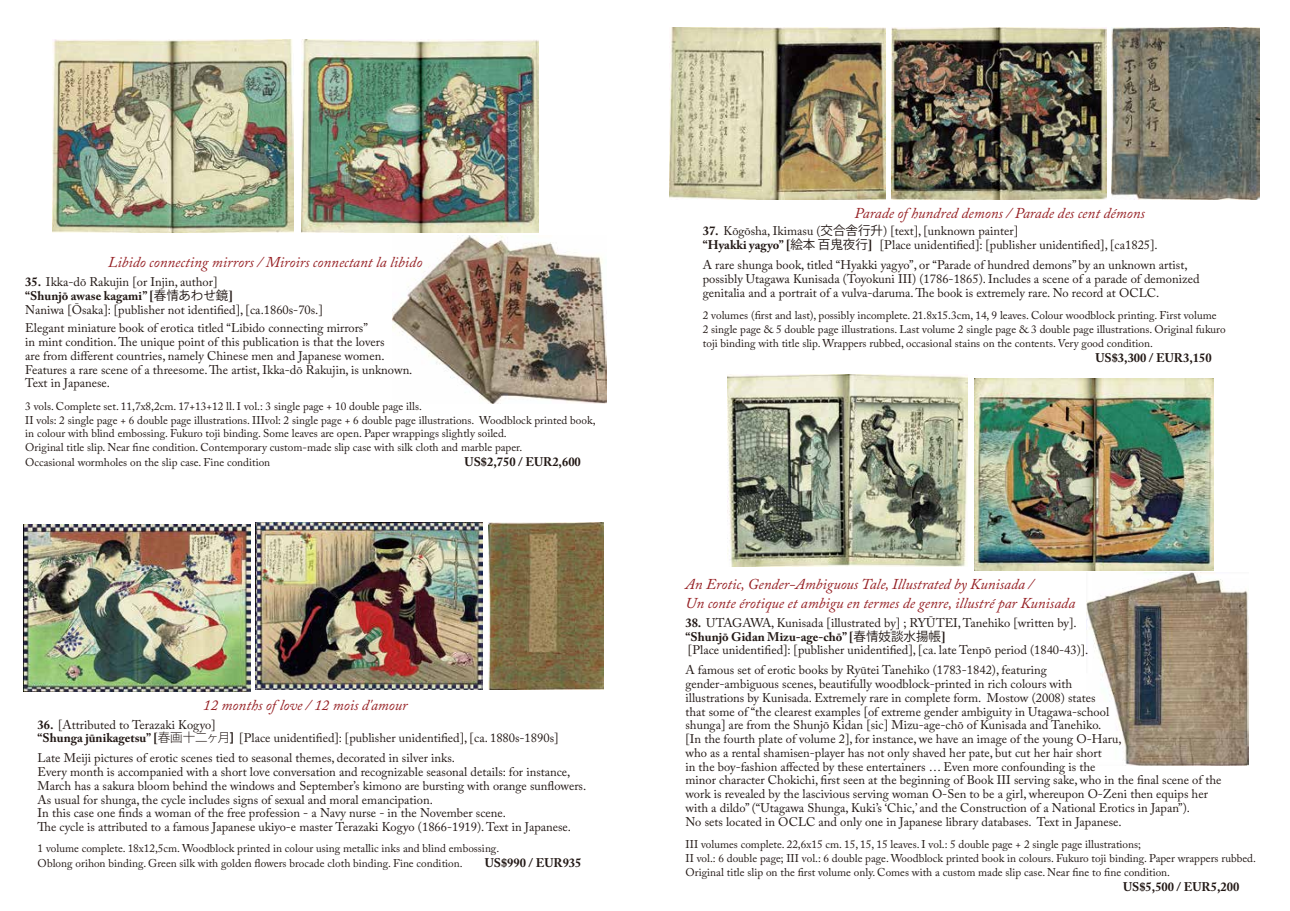
<style>
.page{position:relative;width:1290px;height:911px;background:#fff}
.page>*{position:absolute;margin:0;border:0;box-sizing:border-box;transform-origin:0 0}
.t1{font:italic 15px/18.8px "Adobe Caslon Pro";color:#951f23}
.t2{font:12.5px/13.8px "Adobe Caslon Pro";color:#221815}
.t3{font:700 12.5px "Adobe Caslon Pro";color:#221815}
.t4{font:11.25px/13.8px "Adobe Caslon Pro";color:#221815}
.s1{font-weight:700}
.s2{font-family:"Koz Go Pr 6 N"}
.s3{font-family:"Koz Go Pr 6 N";font-weight:300}
.s4{font-family:"Koz Go Pr 6 N";font-weight:700}
</style>
<div class="page">
<img style="left:728px;top:374px;width:240px;height:192px">
<img style="left:1086px;top:572px;width:163px;height:193px">
<img style="left:670px;top:27px;width:215px;height:173px">
<img style="left:891px;top:27px;width:216px;height:173px">
<img style="left:1111px;top:27px;width:148px;height:173px">
<img style="left:974px;top:378px;width:239px;height:192px">
<img style="left:52px;top:40px;width:242px;height:193px">
<img style="left:393px;top:235px;width:213px;height:169px">
<img style="left:301px;top:40px;width:238px;height:193px">
<img style="left:255px;top:523px;width:227px;height:166px">
<img style="left:24px;top:524px;width:227px;height:167px">
<img style="left:489px;top:522px;width:114px;height:167px">
<p class="t1" style="left:108px;top:253px;width:316px">Libido connecting mirrors / Miroirs connectant la libido</p>
<p class="t2" style="left:25px;top:275px;width:299px"><span class="s1">35.</span> Ikka-dō Rakujin [or Injin, author]<br><span class="s1">“Shunjō awase kagami” [</span><span class="s2">春情あわせ鏡</span><span class="s1">]<br></span>Naniwa [Ōsaka]: [publisher not identified], [ca.1860s-70s.]</p>
<p class="t2" style="left:25px;top:321px;width:389px">Elegant miniature book of erotica titled “Libido connecting mirrors”<br>in mint condition. The unique point of this publication is that the lovers<br>are from different countries, namely Chinese men and Japanese women.<br>Features a rare scene of a threesome. The artist, Ikka-dō Rakujin, is unknown.<br>Text in Japanese.</p>
<p class="t4" style="left:25px;top:399px;width:572px">3 vols. Complete set. 11,7x8,2cm. 17+13+12 ll. I vol.: 3 single page + 10 double page ills.<br>II vols: 2 single page + 6 double page illustrations. IIIvol: 2 single page + 6 double page illustrations. Woodblock printed book, in colour with blind embossing. Fukuro toji binding. Some leaves are open. Paper wrappings slightly soiled.<br>Original title slip. Near fine condition. Contemporary custom-made slip case with silk cloth and marble paper.</p>
<p class="t4" style="left:25px;top:455px;width:247px">Occasional wormholes on the slip case. Fine condition</p>
<p class="t3" style="left:465px;top:454px;width:118px">US$2,750 / EUR2,600</p>
<p class="t1" style="left:203px;top:695px;width:206px">12 months of love / 12 mois d'amour</p>
<p class="t2" style="left:38px;top:717px;width:522px"><span class="s1">36.</span> [Attributed to Terazaki Kogyo]<br><span class="s1">“Shunga jūnikagetsu” [</span><span class="s3">春画十二ヶ月</span><span class="s4">]</span> [Place unidentified]: [publisher unidentified], [ca. 1880s-1890s]</p>
<p class="t2" style="left:38px;top:751px;width:550px">Late Meiji pictures of erotic scenes tied to seasonal themes, decorated in silver inks.<br>Every month is accompanied with a short love conversation and recognizable seasonal details: for instance, March has a sakura bloom behind the windows and September’s kimono are bursting with orange sunflowers.<br>As usual for shunga, the cycle includes signs of sexual and moral emancipation.<br>In this case one finds a woman of the free profession - a Navy nurse - in the November scene.<br>The cycle is attributed to a famous Japanese ukiyo-e master Terazaki Kogyo (1866-1919). Text in Japanese.</p>
<p class="t4" style="left:38px;top:841px;width:463px;line-height:15px">1 volume complete. 18x12,5cm. Woodblock printed in colour using metallic inks and blind embossing.<br>Oblong orihon binding. Green silk with golden flowers brocade cloth binding. Fine condition.</p>
<p class="t3" style="left:485px;top:855px;width:98px">US$990 / EUR935</p>
<p class="t1" style="left:854px;top:203px;width:292px">Parade of hundred demons / Parade des cent démons</p>
<p class="t2" style="left:703px;top:224px;width:456px"><span class="s1">37.</span> Kōgōsha, Ikimasu (<span class="s2">交合舎行升</span>) [text], [unknown painter]<br><span class="s1">“Hyakki yagyo” [</span><span class="s2">絵本百鬼夜行</span><span class="s1">]</span> [Place unidentified]: [publisher unidentified], [ca1825].</p>
<p class="t2" style="left:703px;top:258px;width:498px">A rare shunga book, titled “Hyakki yagyo”, or “Parade of hundred demons” by an unknown artist, possibly Utagawa Kunisada (Toyokuni III) (1786-1865). Includes a scene of a parade of demonized genitalia and a portrait of a vulva-daruma. The book is extremely rare. No record at OCLC.</p>
<p class="t4" style="left:703px;top:308px;width:524px">2 volumes (first and last), possibly incomplete. 21.8x15.3cm, 14, 9 leaves. Colour woodblock printing. First volume<br>2 single page &amp; 5 double page illustrations. Last volume 2 single page &amp; 3 double page illustrations. Original fukuro toji binding with title slip. Wrappers rubbed, occasional stains on the contents. Very good condition.</p>
<p class="t3" style="left:1095px;top:350px;width:118px">US$3,300 / EUR3,150</p>
<p class="t1" style="left:685px;top:574px;width:391px">An Erotic, Gender-Ambiguous Tale, Illustrated by Kunisada /<br>Un conte érotique et ambigu en termes de genre, illustré par Kunisada</p>
<p class="t2" style="left:685px;top:615px;width:404px"><span class="s1">38.</span> UTAGAWA, Kunisada [illustrated by] ; RYŪTEI, Tanehiko [written by]. <span class="s1">“Shunjō Gidan Mizu-age-chō” [</span><span class="s2">春情妓談水揚帳</span><span class="s1">]<br></span>[Place unidentified]: [publisher unidentified], [ca. late Tenpō period (1840-43)].</p>
<p class="t2" style="left:685px;top:663px;width:538px">A famous set of erotic books by Ryūtei Tanehiko (1783-1842), featuring<br>gender-ambiguous scenes, beautifully woodblock-printed in rich colours with<br>illustrations by Kunisada. Extremely rare in complete form. Mostow (2008) states<br>that some of “the clearest examples [of extreme gender ambiguity in Utagawa-school<br>shunga] are from the Shunjō Kidan [sic] Mizu-age-chō of Kunisada and Tanehiko.<br>[In the fourth plate of volume 2], for instance, we have an image of the young O-Haru,<br>who as a rental shamisen-player has not only shaved her pate, but cut her hair short<br>in the boy-fashion affected by these entertainers … Even more confounding is the<br>minor character Chokichi, first seen at the beginning of Book III serving sake, who in the final scene of the work is revealed by the lascivious serving woman O-Sen to be a girl, whereupon O-Zeni then equips her with a dildo” (“Utagawa Shunga, Kuki’s ‘Chic,’ and the Construction of a National Erotics in Japan”).<br>No sets located in OCLC and only one in Japanese library databases. Text in Japanese.</p>
<p class="t4" style="left:685px;top:837px;width:572px">III volumes complete. 22,6x15 cm. 15, 15, 15 leaves. I vol.: 5 double page + 2 single page illustrations;<br>II vol.: 6 double page; III vol.: 6 double page. Woodblock printed book in colours. Fukuro toji binding. Paper wrappers rubbed.<br>Original title slip on the first volume only. Comes with a custom made slip case. Near fine to fine condition.</p>
<p class="t3" style="left:1123px;top:879px;width:118px">US$5,500 / EUR5,200</p>
</div>
